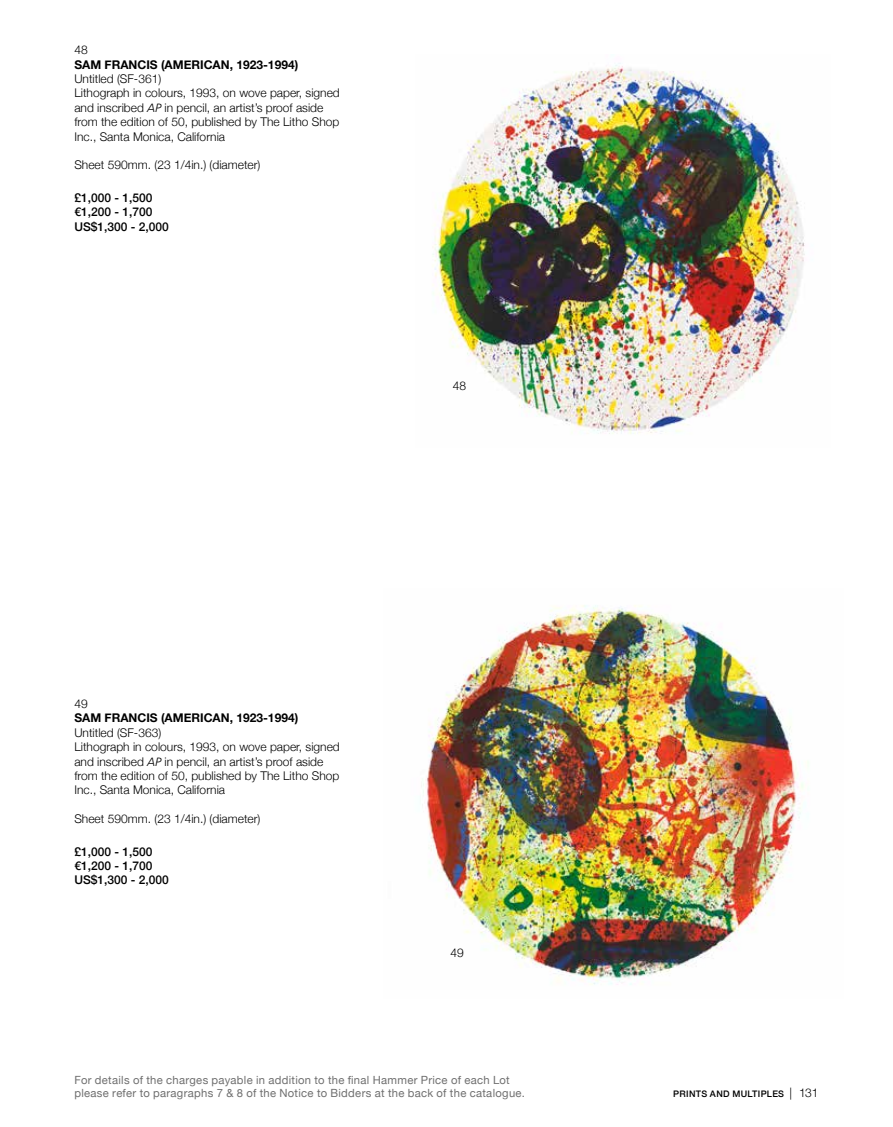
<style>
.page{position:relative;width:893px;height:1127px;background:#fff}
.page>*{position:absolute;margin:0;border:0;box-sizing:border-box;transform-origin:0 0}
.t1{font:300 12px/14.4px "Helvetica Neue";color:#000}
.t2{font:500 12px/14.4px "Helvetica Neue";color:#000}
.t3{font:700 12px "Helvetica Neue";color:#000}
.t4{font:11.25px/12.8px "Helvetica Neue";letter-spacing:.025em;color:#6f6f6f}
.t5{font:500 9px "Helvetica Neue";letter-spacing:.035em;color:#000}
.s1{font-family:"Frutiger";font-style:italic}
.s2{font-weight:300;font-size:12px}
</style>
<div class="page">
<img style="left:432px;top:63px;width:373px;height:371px">
<img style="left:421px;top:605px;width:388px;height:380px">
<p class="t1" style="left:74px;top:42px;width:15px">48</p>
<p class="t3" style="left:74px;top:55px;width:225px">SAM FRANCIS (AMERICAN, 1923-1994)</p>
<p class="t1" style="left:74px;top:71px;width:267px">Untitled (SF-361)<br>Lithograph in colours, 1993, on wove paper, signed and inscribed <span class="s1">AP</span> in pencil, an artist’s proof aside from the edition of 50, published by The Litho Shop Inc., Santa Monica, California</p>
<p class="t1" style="left:74px;top:157px;width:188px">Sheet 590mm. (23 1/4in.) (diameter)</p>
<p class="t2" style="left:74px;top:189px;width:96px">£1,000 - 1,500 €1,200 - 1,700<br>US$1,300 - 2,000</p>
<p class="t1" style="left:453px;top:378px;width:15px">48</p>
<p class="t1" style="left:74px;top:696px;width:15px">49</p>
<p class="t3" style="left:74px;top:709px;width:225px">SAM FRANCIS (AMERICAN, 1923-1994)</p>
<p class="t1" style="left:74px;top:724px;width:267px">Untitled (SF-363)<br>Lithograph in colours, 1993, on wove paper, signed and inscribed <span class="s1">AP</span> in pencil, an artist’s proof aside from the edition of 50, published by The Litho Shop Inc., Santa Monica, California</p>
<p class="t1" style="left:74px;top:811px;width:188px">Sheet 590mm. (23 1/4in.) (diameter)</p>
<p class="t2" style="left:74px;top:843px;width:96px">£1,000 - 1,500 €1,200 - 1,700<br>US$1,300 - 2,000</p>
<p class="t1" style="left:450px;top:944px;width:15px">49</p>
<p class="t4" style="left:74px;top:1075px;width:452px">For details of the charges payable in addition to the final Hammer Price of each Lot please refer to paragraphs 7 &amp; 8 of the Notice to Bidders at the back of the catalogue.</p>
<p class="t5" style="left:673px;top:1087px;width:147px">PRINTS AND MULTIPLES <span class="s2">| 131</span></p>
</div>
